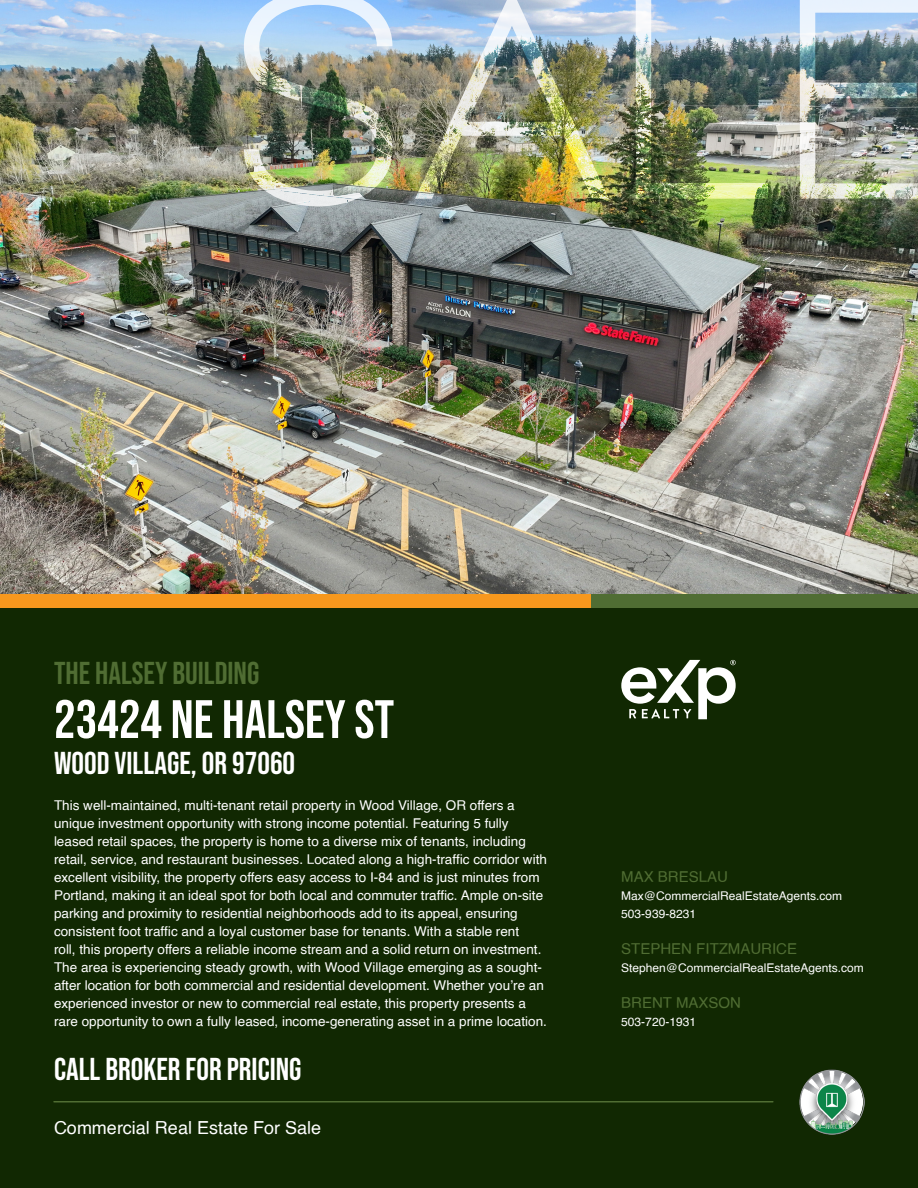
<style>
.page{position:relative;width:918px;height:1188px;background:#fff}
.page>*{position:absolute;margin:0;border:0;box-sizing:border-box;transform-origin:0 0}
.Address{font:54px "Bebas Neue";color:#fff}
.City___Zip{font:31.5px "Bebas Neue";color:#fff}
.Address-2{font:31.5px "Bebas Neue";color:#506d33}
.Call_for_Info{font:18px "Helvetica";color:#fff}
.Name{font:15px "Helvetica";color:#506d33}
.Demo_Body{font:13.5px/18px "Helvetica";color:#fff}
.Contact_Info{font:12px "Helvetica";color:#fff}
</style>
<div class="page">
<img style="left:0;top:0;width:918px;height:594px">
<div style="left:560px;top:594px;width:358px;height:28px;background:#506d33"></div>
<div style="left:0;top:594px;width:590px;height:28px;background:#f7981d"></div>
<div style="left:0;top:608px;width:918px;height:580px;background:#112802"></div>
<hr style="left:54px;top:1101px;width:719px;height:1px;background:#506d33">
<svg style="left:621px;top:660px;width:115px;height:59px"></svg>
<img style="left:244px;top:0;width:674px;height:206px">
<img style="left:799px;top:1069px;width:65px;height:65px">
<p class="Address-2" style="left:54px;top:655px;width:207px">THE HALSEY BUILDING</p>
<p class="Address" style="left:54px;top:689px;width:342px">23424 NE HALSEY ST</p>
<p class="City___Zip" style="left:54px;top:745px;width:243px">WOOD VILLAGE, OR 97060</p>
<p class="Demo_Body" style="left:54px;top:797px;width:494px">This well-maintained, multi-tenant retail property in Wood Village, OR offers a unique investment opportunity with strong income potential. Featuring 5 fully leased retail spaces, the property is home to a diverse mix of tenants, including retail, service, and restaurant businesses. Located along a high-traffic corridor with excellent visibility, the property offers easy access to I-84 and is just minutes from Portland, making it an ideal spot for both local and commuter traffic. Ample on-site parking and proximity to residential neighborhoods add to its appeal, ensuring consistent foot traffic and a loyal customer base for tenants. With a stable rent<br>roll, this property offers a reliable income stream and a solid return on investment.<br>The area is experiencing steady growth, with Wood Village emerging as a sought&shy;after location for both commercial and residential development. Whether you’re an experienced investor or new to commercial real estate, this property presents a rare opportunity to own a fully leased, income-generating asset in a prime location.</p>
<p class="City___Zip" style="left:54px;top:1051px;width:249px">CALL BROKER FOR PRICING</p>
<p class="Call_for_Info" style="left:54px;top:1114px;width:269px">Commercial Real Estate For Sale</p>
<p class="Name" style="left:621px;top:865px;width:108px">MAX BRESLAU</p>
<p class="Contact_Info" style="left:621px;top:887px;width:222px">Max@CommercialRealEstateAgents.com</p>
<p class="Contact_Info" style="left:621px;top:905px;width:76px">503-939-8231</p>
<p class="Name" style="left:621px;top:937px;width:177px">STEPHEN FITZMAURICE</p>
<p class="Contact_Info" style="left:621px;top:959px;width:244px">Stephen@CommercialRealEstateAgents.com</p>
<p class="Name" style="left:621px;top:991px;width:121px">BRENT MAXSON</p>
<p class="Contact_Info" style="left:621px;top:1013px;width:76px">503-720-1931</p>
</div>
